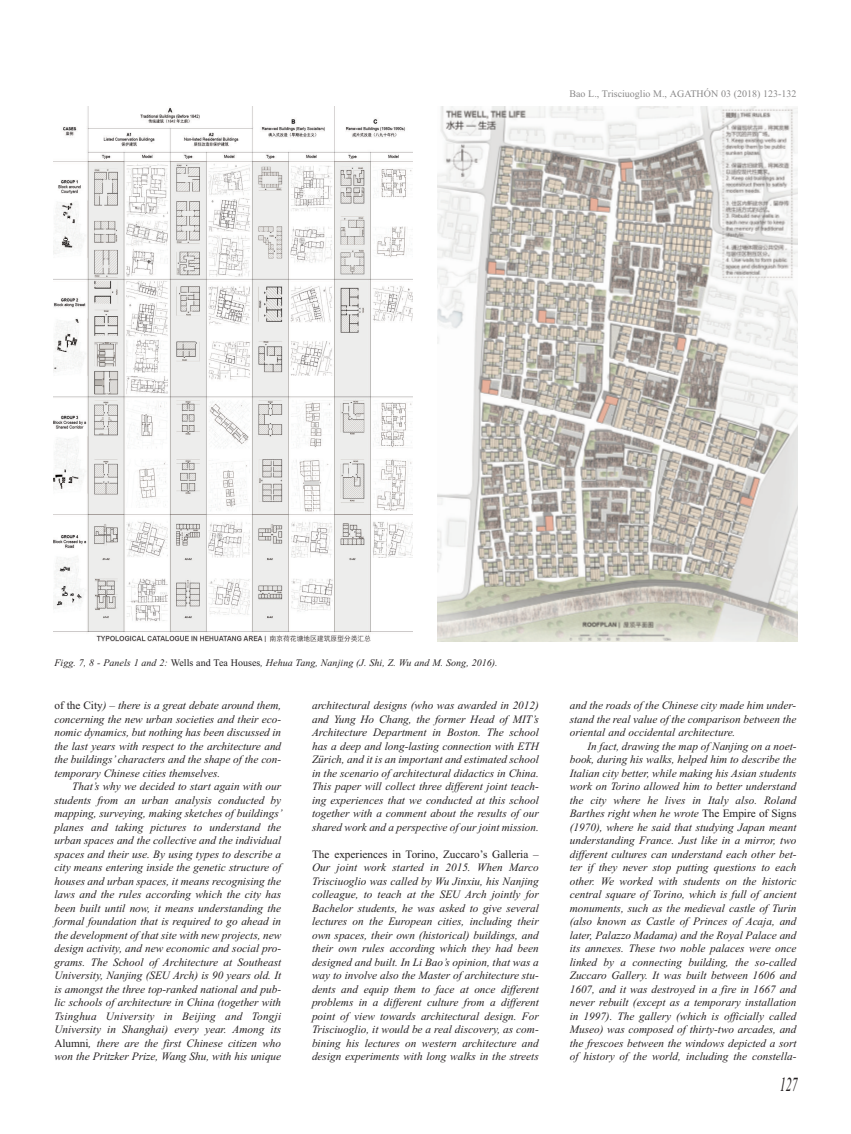
<style>
.page{position:relative;width:851px;height:1134px;background:#fff}
.page>*{position:absolute;margin:0;border:0;box-sizing:border-box;transform-origin:0 0}
.t1{font:italic 20px "Times New Roman";color:#231f20;scale:.6 1}
.t2{font:italic 11.25px/13.5px "Times New Roman";color:#231f20;text-align:justify}
.t3{font:11.25px "Times New Roman";color:#231f20}
.t4{font:italic 10px "Times New Roman";letter-spacing:.005em;color:#231f20}
.t5{font:10px "Times New Roman";color:#8a8989}
.s1{font-style:normal}
</style>
<div class="page">
<img style="left:53px;top:106px;width:360px;height:536px">
<img style="left:437px;top:106px;width:360px;height:536px">
<p class="t5" style="left:569px;top:88px;width:229px">Bao L., Trisciuoglio M., AGATHÓN 03 (2018) 123-132</p>
<p class="t4" style="left:54px;top:657px;width:445px">Figg. 7, 8 - Panels 1 and 2: <span class="s1">Wells and Tea Houses</span>, Hehua tang, Nanjing (J. shi, Z. wu and M. song, 2016).</p>
<p class="t2" style="left:54px;top:699px;width:228px"><span class="s1">of the City</span>) <span class="s1">–</span> there is a great debate around them, concerning the new urban societies and their eco&shy;nomic dynamics, but nothing has been discussed in the last years with respect to the architecture and the buildings’ characters and the shape of the con&shy;temporary chinese cities themselves.</p>
<p class="t2" style="left:54px;top:780px;width:229px;text-indent:18px">that’s why we decided to start again with our students from an urban analysis conducted by mapping, surveying, making sketches of buildings’ planes and taking pictures to understand the urban spaces and the collective and the individual spaces and their use. by using types to describe a city means entering inside the genetic structure of houses and urban spaces, it means recognising the laws and the rules according which the city has been built until now, it means understanding the formal foundation that is required to go ahead in the development of that site with new projects, new design activity, and new economic and social pro&shy;grams. the school of Architecture at southeast University, Nanjing (sEU Arch) is 90 years old. It is amongst the three top-ranked national and pub&shy;lic schools of architecture in china (together with tsinghua University in beijing and tongji University in shanghai) every year. Among its <span class="s1">Alumni</span>, there are the first chinese citizen who won the Pritzker Prize, wang shu, with his unique</p>
<p class="t2" style="left:312px;top:699px;width:228px">architectural designs (who was awarded in 2012) and yung Ho chang, the former Head of MIt’s Architecture Department in boston. the school has a deep and long-lasting connection with EtH Zürich, and it is an important and estimated school in the scenario of architectural didactics in china. this paper will collect three different joint teach&shy;ing experiences that we conducted at this school together with a comment about the results of our shared work and a perspective of our joint mission.</p>
<p class="t3" style="left:312px;top:847px;width:228px">The experiences in Torino, Zuccaro’s Galleria –</p>
<p class="t2" style="left:312px;top:861px;width:228px">our joint work started in 2015. when Marco trisciuoglio was called by wu Jinxiu, his Nanjing colleague, to teach at the sEU Arch jointly for bachelor students, he was asked to give several lectures on the European cities, including their own spaces, their own (historical) buildings, and their own rules according which they had been designed and built. In Li bao’s opinion, that was a way to involve also the Master of architecture stu&shy;dents and equip them to face at once different problems in a different culture from a different point of view towards architectural design. For trisciuoglio, it would be a real discovery, as com&shy;bining his lectures on western architecture and design experiments with long walks in the streets</p>
<p class="t2" style="left:569px;top:699px;width:228px">and the roads of the chinese city made him under&shy;stand the real value of the comparison between the oriental and occidental architecture.</p>
<p class="t2" style="left:569px;top:739px;width:228px;text-indent:18px">In fact, drawing the map of Nanjing on a noet&shy;book, during his walks, helped him to describe the Italian city better, while making his Asian students work on torino allowed him to better understand the city where he lives in Italy also. roland barthes right when he wrote <span class="s1">The Empire of Signs </span>(1970), where he said that studying Japan meant understanding France. Just like in a mirror, two different cultures can understand each other bet&shy;ter if they never stop putting questions to each other. we worked with students on the historic central square of torino, which is full of ancient monuments, such as the medieval castle of turin (also known as castle of Princes of Acaja, and later, Palazzo Madama) and the royal Palace and its annexes. these two noble palaces were once linked by a connecting building, the so-called Zuccaro Gallery. It was built between 1606 and 1607, and it was destroyed in a fire in 1667 and never rebuilt (except as a temporary installation in 1997). the gallery (which is officially called Museo) was composed of thirty-two arcades, and the frescoes between the windows depicted a sort of history of the world, including the constella-</p>
<h1 class="t1" style="left:779px;top:1072px;width:31px">127</h1>
</div>
